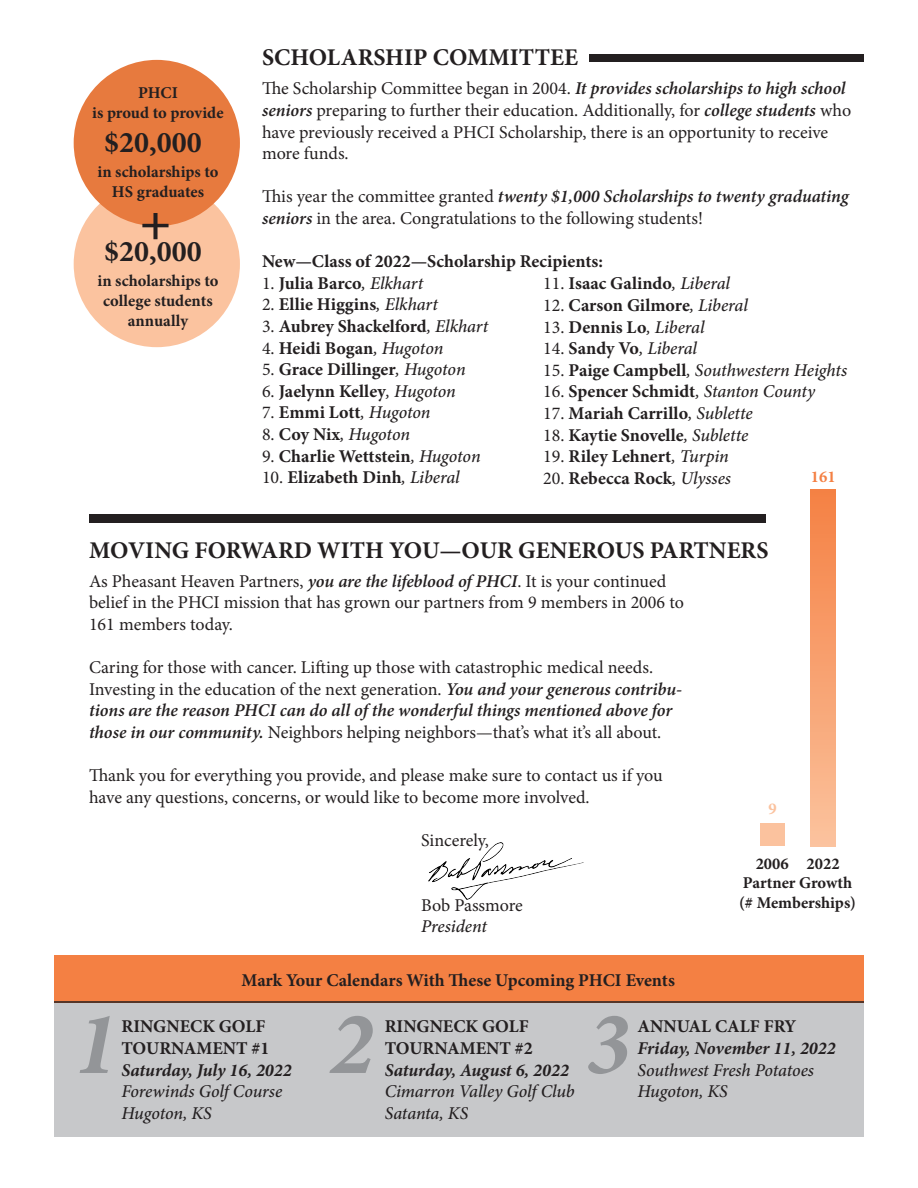
<style>
.page{position:relative;width:918px;height:1188px;background:#fff}
.page>*{position:absolute;margin:0;border:0;box-sizing:border-box;transform-origin:0 0}
.t1{font:italic 700 90px "Minion Pro";color:#939598}
.t2{font:italic 700 54px "Minion Pro";color:#231f20}
.t3{font:700 30px "Minion Pro";color:#231f20}
.t4{font:700 24px "Minion Pro";color:#231f20}
.t5{font:18px/21.6px "Minion Pro";letter-spacing:-.005em;color:#231f20}
.t6{font:700 18px "Minion Pro";color:#231f20}
.t7{font:italic 500 18px "Minion Pro";letter-spacing:-.01em;color:#231f20}
.t8{font:italic 700 18px "Minion Pro";color:#231f20}
.t9{font:700 16.5px "Minion Pro";color:#231f20}
.t10{font:700 16.5px "Minion Pro";color:#f48043}
.t11{font:700 16.5px "Minion Pro";color:#fbc29e}
.s1{font-weight:600;font-style:italic}
.s2{font-weight:400}
.s3{font-weight:500;font-style:italic}
.s4{font-weight:400;font-style:normal}
.s5{font-weight:700;font-style:normal}
</style>
<div class="page">
<img style="left:429px;top:842px;width:155px;height:57px">
<div style="left:74px;top:181px;width:166px;height:166px;background:#fbc39f;border-radius:50%"></div>
<div style="left:54px;top:965px;width:810px;height:172px;background:#c7c8ca"></div>
<div style="left:54px;top:955px;width:810px;height:48px;background:#f48043"></div>
<div style="left:74px;top:60px;width:166px;height:166px;background:#e77a3e;border-radius:50%"></div>
<hr style="left:54px;top:1001px;width:810px;height:2px;background:#231f20">
<div style="left:760px;top:824px;width:25px;height:22px;background:#fbc29e"></div>
<div style="left:811px;top:490px;width:25px;height:356px;background:linear-gradient(to bottom,#f58143,#fbc29d)"></div>
<div style="left:590px;top:54px;width:274px;height:8px;background:#231f20"></div>
<div style="left:89px;top:514px;width:677px;height:8px;background:#231f20"></div>
<p class="t9" style="left:138px;top:81px;width:41px">PHCI</p>
<p class="t9" style="left:92px;top:101px;width:133px">is proud to provide</p>
<p class="t3" style="left:104px;top:122px;width:99px">$20,000</p>
<p class="t9" style="left:98px;top:160px;width:122px">in scholarships to</p>
<p class="t9" style="left:112px;top:180px;width:94px">HS graduates</p>
<p class="t2" style="left:138px;top:184px;width:34px">+</p>
<p class="t3" style="left:104px;top:231px;width:99px">$20,000</p>
<p class="t9" style="left:98px;top:269px;width:122px">in scholarships to</p>
<p class="t9" style="left:103px;top:289px;width:111px">college students</p>
<p class="t9" style="left:128px;top:309px;width:62px">annually</p>
<p class="t4" style="left:262px;top:41px;width:318px">SCHOLARSHIP COMMITTEE</p>
<p class="t5" style="left:262px;top:78px;width:591px">The Scholarship Committee began in 2004. <span class="s1">It provides scholarships to high school seniors</span> preparing to further their education. Additionally, for <span class="s1">college students</span> who have previously received a PHCI Scholarship, there is an opportunity to receive more funds.</p>
<p class="t5" style="left:262px;top:186px;width:588px">This year the committee granted <span class="s1">twenty $1,000 Scholarships to twenty graduating seniors</span> in the area. Congratulations to the following students!</p>
<p class="t6" style="left:262px;top:249px;width:342px">New—Class of 2022—Scholarship Recipients:</p>
<p class="t6" style="left:262px;top:270px;width:163px"><span class="s2">1.</span> Julia Barco<span class="s3">, Elkhart</span></p>
<p class="t6" style="left:262px;top:292px;width:178px"><span class="s2">2.</span> Ellie Higgins<span class="s3">, Elkhart</span></p>
<p class="t6" style="left:262px;top:314px;width:228px"><span class="s2">3.</span> Aubrey Shackelford<span class="s3">, Elkhart</span></p>
<p class="t6" style="left:262px;top:335px;width:183px"><span class="s2">4.</span> Heidi Bogan<span class="s3">, Hugoton</span></p>
<p class="t6" style="left:262px;top:357px;width:205px"><span class="s2">5.</span> Grace Dillinger<span class="s3">, Hugoton</span></p>
<p class="t6" style="left:262px;top:378px;width:195px"><span class="s2">6.</span> Jaelynn Kelley<span class="s3">, Hugoton</span></p>
<p class="t6" style="left:262px;top:400px;width:170px"><span class="s2">7.</span> Emmi Lott<span class="s3">, Hugoton</span></p>
<p class="t7" style="left:262px;top:422px;width:150px"><span class="s4">8.</span> <span class="s5">Coy Nix</span>, Hugoton</p>
<p class="t6" style="left:262px;top:443px;width:220px"><span class="s2">9.</span> Charlie Wettstein<span class="s3">, Hugoton</span></p>
<p class="t6" style="left:262px;top:465px;width:199px"><span class="s2">10.</span> Elizabeth Dinh<span class="s3">, Liberal</span></p>
<p class="t6" style="left:543px;top:271px;width:188px"><span class="s2">11.</span> Isaac Galindo<span class="s3">, Liberal</span></p>
<p class="t6" style="left:543px;top:293px;width:206px"><span class="s2">12.</span> Carson Gilmore<span class="s3">, Liberal</span></p>
<p class="t6" style="left:543px;top:314px;width:163px"><span class="s2">13.</span> Dennis Lo<span class="s3">, Liberal</span></p>
<p class="t7" style="left:543px;top:336px;width:155px"><span class="s4">14.</span> <span class="s5">Sandy Vo</span>, Liberal</p>
<p class="t7" style="left:543px;top:358px;width:305px"><span class="s4">15.</span> <span class="s5">Paige Campbell</span>, Southwestern Heights</p>
<p class="t6" style="left:543px;top:379px;width:274px"><span class="s2">16.</span> Spencer Schmidt<span class="s3">, Stanton County</span></p>
<p class="t6" style="left:543px;top:401px;width:211px"><span class="s2">17.</span> Mariah Carrillo<span class="s3">, Sublette</span></p>
<p class="t6" style="left:543px;top:422px;width:207px"><span class="s2">18.</span> Kaytie Snovelle<span class="s3">, Sublette</span></p>
<p class="t6" style="left:543px;top:444px;width:187px"><span class="s2">19.</span> Riley Lehnert<span class="s3">, Turpin</span></p>
<p class="t6" style="left:543px;top:465px;width:189px"><span class="s2">20.</span> Rebecca Rock<span class="s3">, Ulysses</span></p>
<p class="t10" style="left:811px;top:465px;width:26px">161</p>
<p class="t4" style="left:89px;top:533px;width:681px">MOVING FORWARD WITH YOU—OUR GENEROUS PARTNERS</p>
<p class="t5" style="left:89px;top:570px;width:596px">As Pheasant Heaven Partners, <span class="s1">you are the lifeblood of PHCI</span>. It is your continued belief in the PHCI mission that has grown our partners from 9 members in 2006 to<br>161 members today.</p>
<p class="t5" style="left:89px;top:656px;width:595px">Caring for those with cancer. Lifting up those with catastrophic medical needs.<br>Investing in the education of the next generation. <span class="s1">You and your generous contribu&shy;tions are the reason PHCI can do all of the wonderful things mentioned above for those in our community.</span> Neighbors helping neighbors—that’s what it’s all about.</p>
<p class="t5" style="left:89px;top:764px;width:575px">Thank you for everything you provide, and please make sure to contact us if you have any questions, concerns, or would like to become more involved.</p>
<p class="t5" style="left:421px;top:829px;width:69px">Sincerely,</p>
<p class="t11" style="left:769px;top:797px;width:10px">9</p>
<p class="t5" style="left:421px;top:894px;width:103px">Bob Passmore</p>
<p class="t7" style="left:421px;top:914px;width:67px">President</p>
<p class="t9" style="left:756px;top:852px;width:85px">2006 2022</p>
<p class="t9" style="left:743px;top:872px;width:111px">Partner Growth</p>
<p class="t9" style="left:739px;top:891px;width:118px">(# Memberships)</p>
<p class="t6" style="left:242px;top:967px;width:435px">Mark Your Calendars With These Upcoming PHCI Events</p>
<p class="t6" style="left:385px;top:1014px;width:145px">RINGNECK GOLF</p>
<p class="t6" style="left:385px;top:1036px;width:150px">TOURNAMENT #2</p>
<p class="t8" style="left:385px;top:1057px;width:186px">Saturday, August 6, 2022</p>
<p class="t7" style="left:385px;top:1079px;width:191px">Cimarron Valley Golf Club</p>
<p class="t7" style="left:385px;top:1101px;width:85px">Satanta, KS</p>
<p class="t1" style="left:74px;top:980px;width:46px">1</p>
<p class="t6" style="left:122px;top:1014px;width:145px">RINGNECK GOLF</p>
<p class="t1" style="left:329px;top:980px;width:46px">2</p>
<p class="t1" style="left:586px;top:980px;width:46px">3</p>
<p class="t6" style="left:638px;top:1014px;width:160px">ANNUAL CALF FRY</p>
<p class="t8" style="left:638px;top:1035px;width:200px">Friday, November 11, 2022</p>
<p class="t7" style="left:638px;top:1057px;width:178px">Southwest Fresh Potatoes</p>
<p class="t7" style="left:638px;top:1079px;width:92px">Hugoton, KS</p>
<p class="t6" style="left:122px;top:1036px;width:150px">TOURNAMENT #1</p>
<p class="t8" style="left:122px;top:1057px;width:172px">Saturday, July 16, 2022</p>
<p class="t7" style="left:122px;top:1079px;width:162px">Forewinds Golf Course</p>
<p class="t7" style="left:122px;top:1101px;width:92px">Hugoton, KS</p>
</div>
